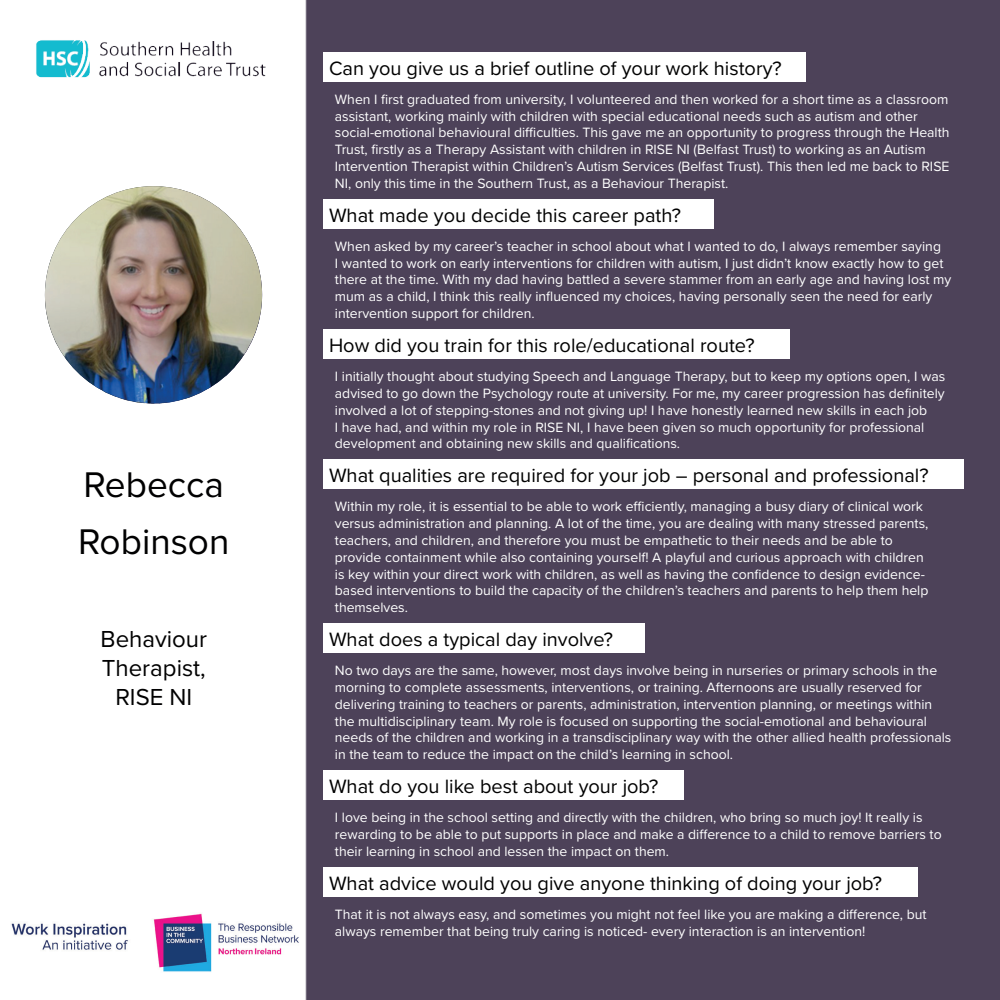
<style>
.page{position:relative;width:1000px;height:1000px;background:#fff}
.page>*{position:absolute;margin:0;border:0;box-sizing:border-box;transform-origin:0 0}
.t1{font:37px/56.4px "Proxima Nova";color:#000001}
.t2{font:24px/28.8px "Proxima Nova";color:#000001;text-align:center}
.t3{font:20px "Proxima Nova";color:#000001}
.t4{font:14px/16.8px "Proxima Nova";color:#fff}
</style>
<div class="page">
<div style="left:305px;top:0;width:695px;height:1000px;background:#4d4259"></div>
<div style="left:323px;top:52px;width:483px;height:30px;background:#fff"></div>
<div style="left:323px;top:199px;width:391px;height:30px;background:#fff"></div>
<div style="left:323px;top:329px;width:467px;height:30px;background:#fff"></div>
<div style="left:323px;top:459px;width:641px;height:30px;background:#fff"></div>
<div style="left:323px;top:623px;width:322px;height:30px;background:#fff"></div>
<div style="left:323px;top:770px;width:361px;height:30px;background:#fff"></div>
<div style="left:323px;top:867px;width:595px;height:30px;background:#fff"></div>
<img style="left:36px;top:40px;width:230px;height:38px">
<img style="left:45px;top:186px;width:217px;height:217px;border-radius:109px">
<img style="left:11px;top:913px;width:288px;height:59px">
<h1 class="t1" style="left:78px;top:455px;width:153px">Rebecca<br>Robinson</h1>
<h2 class="t2" style="left:101px;top:624px;width:108px">Behaviour<br>Therapist,<br>RISE NI</h2>
<h3 class="t3" style="left:329px;top:53px;width:454px">Can you give us a brief outline of your work history?</h3>
<p class="t4" style="left:335px;top:90px;width:616px">When I first graduated from university, I volunteered and then worked for a short time as a classroom assistant, working mainly with children with special educational needs such as autism and other social-emotional behavioural difficulties. This gave me an opportunity to progress through the Health Trust, firstly as a Therapy Assistant with children in RISE NI (Belfast Trust) to working as an Autism Intervention Therapist within Children’s Autism Services (Belfast Trust). This then led me back to RISE NI, only this time in the Southern Trust, as a Behaviour Therapist.</p>
<h3 class="t3" style="left:329px;top:200px;width:354px">What made you decide this career path?</h3>
<p class="t4" style="left:335px;top:237px;width:618px">When asked by my career’s teacher in school about what I wanted to do, I always remember saying<br>I wanted to work on early interventions for children with autism, I just didn’t know exactly how to get there at the time. With my dad having battled a severe stammer from an early age and having lost my mum as a child, I think this really influenced my choices, having personally seen the need for early intervention support for children.</p>
<h3 class="t3" style="left:329px;top:330px;width:427px">How did you train for this role/educational route?</h3>
<p class="t4" style="left:335px;top:367px;width:612px">I initially thought about studying Speech and Language Therapy, but to keep my options open, I was advised to go down the Psychology route at university. For me, my career progression has definitely involved a lot of stepping-stones and not giving up! I have honestly learned new skills in each job<br>I have had, and within my role in RISE NI, I have been given so much opportunity for professional development and obtaining new skills and qualifications.</p>
<h3 class="t3" style="left:329px;top:461px;width:601px">What qualities are required for your job – personal and professional?</h3>
<p class="t4" style="left:335px;top:498px;width:595px">Within my role, it is essential to be able to work efficiently, managing a busy diary of clinical work versus administration and planning. A lot of the time, you are dealing with many stressed parents, teachers, and children, and therefore you must be empathetic to their needs and be able to provide containment while also containing yourself! A playful and curious approach with children is key within your direct work with children, as well as having the confidence to design evidence&shy;based interventions to build the capacity of the children’s teachers and parents to help them help themselves.</p>
<h3 class="t3" style="left:329px;top:624px;width:286px">What does a typical day involve?</h3>
<p class="t4" style="left:335px;top:662px;width:618px">No two days are the same, however, most days involve being in nurseries or primary schools in the morning to complete assessments, interventions, or training. Afternoons are usually reserved for delivering training to teachers or parents, administration, intervention planning, or meetings within the multidisciplinary team. My role is focused on supporting the social-emotional and behavioural needs of the children and working in a transdisciplinary way with the other allied health professionals in the team to reduce the impact on the child’s learning in school.</p>
<h3 class="t3" style="left:329px;top:772px;width:331px">What do you like best about your job?</h3>
<p class="t4" style="left:335px;top:809px;width:608px">I love being in the school setting and directly with the children, who bring so much joy! It really is rewarding to be able to put supports in place and make a difference to a child to remove barriers to their learning in school and lessen the impact on them.</p>
<h3 class="t3" style="left:329px;top:868px;width:555px">What advice would you give anyone thinking of doing your job?</h3>
<p class="t4" style="left:335px;top:905px;width:593px">That it is not always easy, and sometimes you might not feel like you are making a difference, but always remember that being truly caring is noticed- every interaction is an intervention!</p>
</div>
